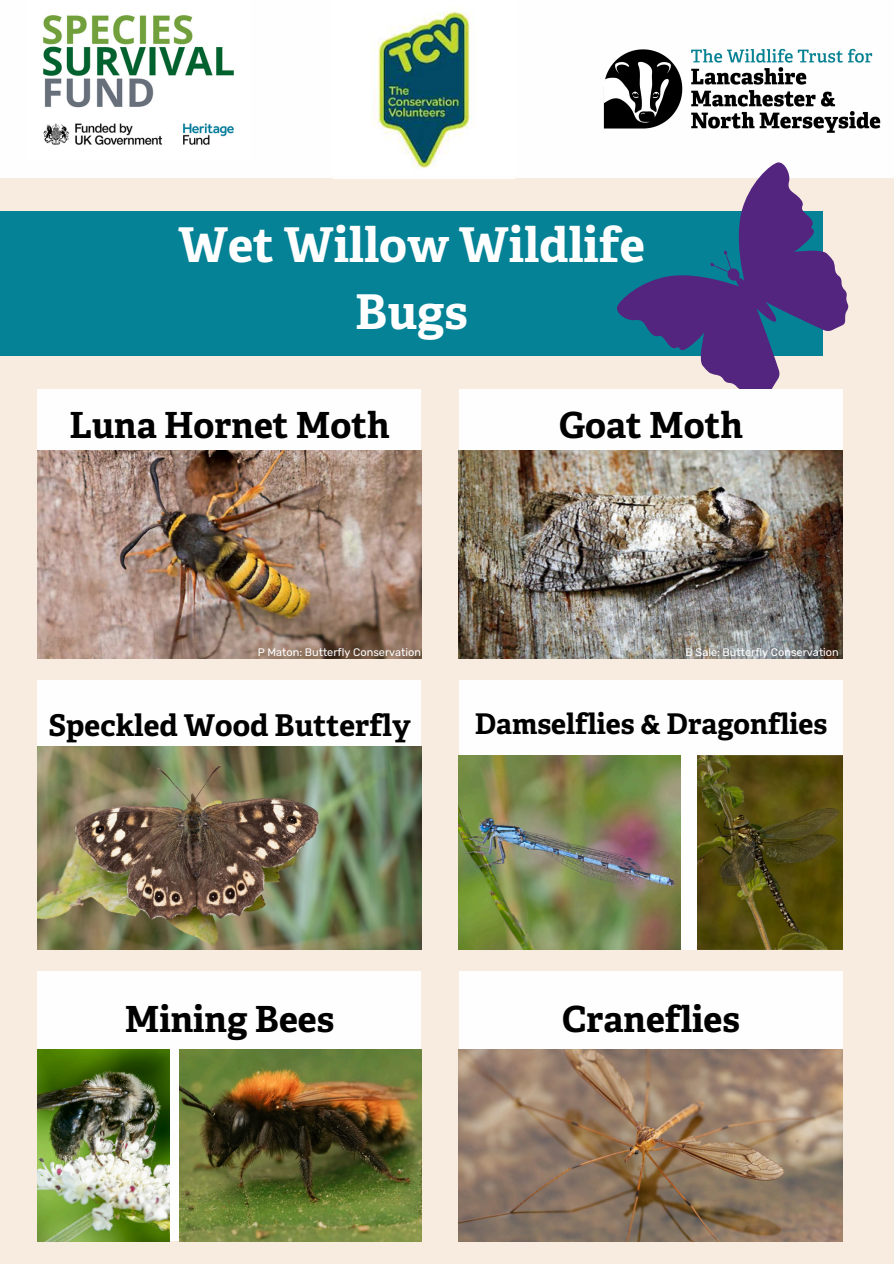
<style>
.page{position:relative;width:894px;height:1264px;background:#fff}
.page>*{position:absolute;margin:0;border:0;box-sizing:border-box;transform-origin:0 0}
.t1{font:700 47.85px/66.3px "Adelle";color:#fff;text-align:center}
.t2{font:700 36px "Adelle";color:#000}
.t3{font:700 30px "Adelle";color:#000}
.t4{font:700 28.5px "Adelle";color:#000}
.t5{font:10.95px "Rubik";color:#fff}
</style>
<div class="page">
<div style="left:0;top:0;width:893px;height:1263px;background:#f7ecdf"></div>
<div style="left:0;top:211px;width:822px;height:145px;background:#058295"></div>
<div style="left:0;top:0;width:893px;height:178px;background:#fefefe"></div>
<img style="left:43px;top:15px;width:191px;height:130px">
<img style="left:372px;top:11px;width:101px;height:157px">
<img style="left:603px;top:48px;width:278px;height:85px">
<svg style="left:617px;top:162px;width:232px;height:272px"></svg>
<div style="left:459px;top:389px;width:383px;height:269px;background:#fefefe"></div>
<div style="left:459px;top:680px;width:383px;height:270px;background:#fefefe"></div>
<div style="left:459px;top:971px;width:383px;height:270px;background:#fefefe"></div>
<div style="left:37px;top:389px;width:384px;height:269px;background:#fefefe"></div>
<div style="left:37px;top:680px;width:384px;height:270px;background:#fefefe"></div>
<div style="left:37px;top:971px;width:384px;height:270px;background:#fefefe"></div>
<img style="left:37px;top:746px;width:384px;height:203px">
<img style="left:459px;top:755px;width:221px;height:194px">
<img style="left:697px;top:755px;width:145px;height:194px">
<img style="left:37px;top:1049px;width:132px;height:192px">
<img style="left:180px;top:1049px;width:242px;height:192px">
<img style="left:459px;top:1049px;width:383px;height:192px">
<img style="left:37px;top:450px;width:384px;height:208px">
<img style="left:459px;top:450px;width:383px;height:208px">
<p class="t1" style="left:178px;top:217px;width:468px">Wet Willow Wildlife<br>Bugs</p>
<p class="t2" style="left:69px;top:406px;width:321px">Luna Hornet Moth</p>
<h3 class="t2" style="left:559px;top:406px;width:185px">Goat Moth</h3>
<p class="t5" style="left:258px;top:646px;width:165px">P Maton: Butterfly Conservation</p>
<h2 class="t5" style="left:685px;top:646px;width:155px">B Sale: Butterfly Conservation</h2>
<p class="t3" style="left:48px;top:709px;width:364px">Speckled Wood Butterfly</p>
<p class="t4" style="left:474px;top:708px;width:354px">Damselflies &amp; Dragonflies</p>
<h2 class="t2" style="left:125px;top:1000px;width:211px">Mining Bees</h2>
<p class="t2" style="left:562px;top:1000px;width:179px">Craneflies</p>
</div>
